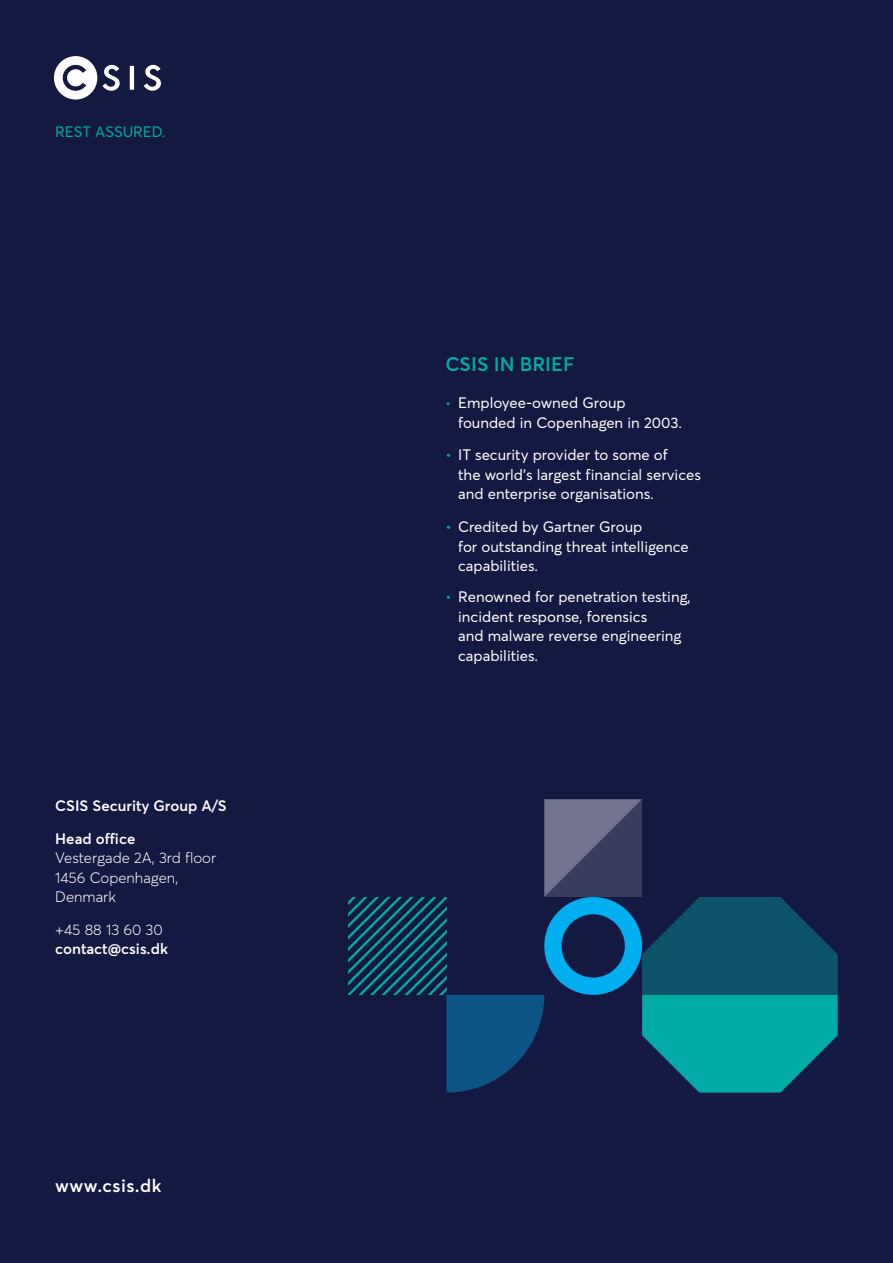
<style>
.page{position:relative;width:893px;height:1263px;background:#141941}
.page>*{position:absolute;margin:0;border:0;box-sizing:border-box;transform-origin:0 0}
.Heading_1{font:600 19.5px "Averta";color:#00aaa5}
.t1{font:600 18px "Averta";letter-spacing:.025em;color:#fff}
.Illustration_bullet{font:15px/19.5px "Averta";color:#fff}
.Quote_heading{font:300 15px/19.5px "Averta";color:#fff}
.Quote_heading-2{font:600 15px "Averta";color:#fff}
.t2{font:15px "Averta";letter-spacing:-.005em;color:#00aaa5}
.s1{font-size:13.5px;color:#00aaa5}
.s2{color:#00aaa5}
</style>
<div class="page">
<svg style="left:349px;top:799px;width:489px;height:293px"></svg>
<svg style="left:130px;top:66px;width:4px;height:24px"></svg>
<svg style="left:144px;top:65px;width:17px;height:26px"></svg>
<svg style="left:54px;top:56px;width:66px;height:44px"></svg>
<p class="t2" style="left:55px;top:122px;width:112px">REST ASSURED.</p>
<p class="Quote_heading-2" style="left:55px;top:796px;width:173px">CSIS Security Group A/S</p>
<p class="Quote_heading-2" style="left:55px;top:829px;width:82px">Head office</p>
<p class="Quote_heading" style="left:55px;top:848px;width:163px">Vestergade 2A, 3rd floor</p>
<p class="Quote_heading" style="left:55px;top:867px;width:125px">1456 Copenhagen,<br>Denmark</p>
<p class="Quote_heading" style="left:55px;top:920px;width:109px">+45 88 13 60 30</p>
<p class="Quote_heading-2" style="left:55px;top:939px;width:114px">contact@csis.dk</p>
<p class="t1" style="left:55px;top:1174px;width:108px">www.csis.dk</p>
<p class="Heading_1" style="left:445px;top:352px;width:131px">CSIS IN BRIEF</p>
<p class="Illustration_bullet" style="left:458px;top:393px;width:225px;text-indent:-13px"><span class="s1">•</span> Employee-owned Group founded in Copenhagen in 2003.</p>
<p class="Illustration_bullet" style="left:458px;top:445px;width:244px;text-indent:-13px"><span class="s2">•</span> IT security provider to some of<br>the world’s largest financial services and enterprise organisations.</p>
<p class="Illustration_bullet" style="left:458px;top:517px;width:232px;text-indent:-13px"><span class="s2">•</span> Credited by Gartner Group<br>for outstanding threat intelligence capabilities.</p>
<p class="Illustration_bullet" style="left:458px;top:587px;width:234px;text-indent:-13px"><span class="s2">•</span> Renowned for penetration testing, incident response, forensics<br>and malware reverse engineering capabilities.</p>
</div>
